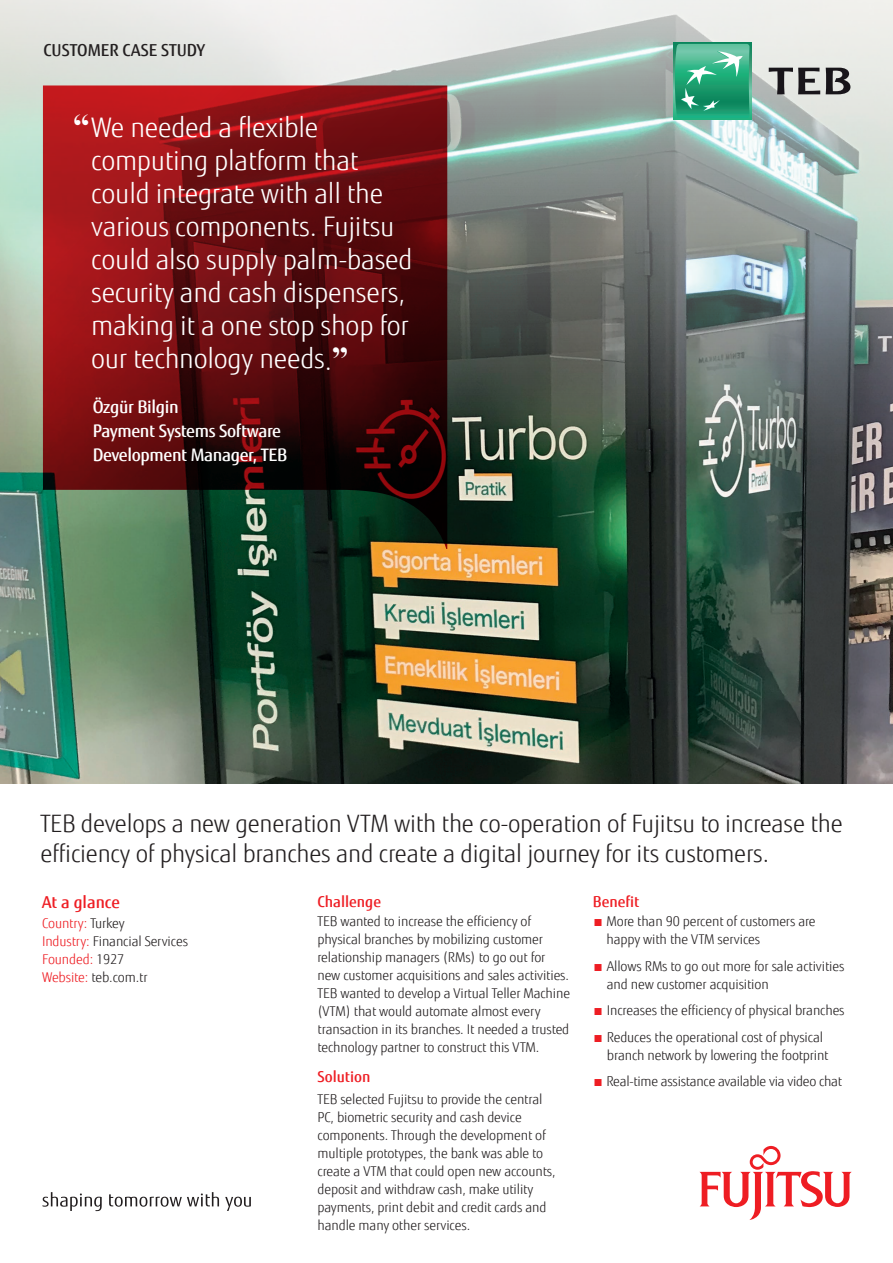
<style>
.page{position:relative;width:893px;height:1263px;background:#fff}
.page>*{position:absolute;margin:0;border:0;box-sizing:border-box;transform-origin:0 0}
.t1{font:300 27px/33px "Fujitsu Sans";letter-spacing:-.01em;color:#fff}
.t2{font:300 24px/30px "Fujitsu Sans";letter-spacing:-.01em;color:#231f20}
.t3{font:500 17.25px/24px "Fujitsu Sans";letter-spacing:-.02em;color:#fff}
.Bullet{font:500 16.5px "Fujitsu Sans";color:#231f20}
.Bullet-2{font:500 16.5px "Fujitsu Sans";color:#ee1d23}
.Bullet-3{font:500 15px "Fujitsu Sans";color:#ee1d23}
.Bullet-4{font:300 13.5px/18px "Fujitsu Sans";letter-spacing:-.01em;color:#231f20}
.Bullet-5{font:300 13.5px "Fujitsu Sans";letter-spacing:-.01em;color:#ee1d23}
.s1{font-family:"Times New Roman";font-weight:700;font-size:33px}
.s2{color:#231f20}
.s3{color:#ee1d23}
</style>
<div class="page">
<img style="left:0;top:460px;width:893px;height:323px">
<img style="left:0;top:0;width:893px;height:460px">
<svg style="left:699px;top:1146px;width:153px;height:74px"></svg>
<svg style="left:43px;top:1192px;width:59px;height:19px"></svg>
<svg style="left:109px;top:1192px;width:110px;height:15px"></svg>
<svg style="left:225px;top:1197px;width:26px;height:14px"></svg>
<svg style="left:43px;top:85px;width:404px;height:464px;background:#631716"></svg>
<svg style="left:673px;top:43px;width:78px;height:76px"></svg>
<svg style="left:675px;top:44px;width:74px;height:74px;background:#3fb088"></svg>
<svg style="left:769px;top:68px;width:51px;height:26px"></svg>
<svg style="left:826px;top:68px;width:24px;height:26px"></svg>
<p class="Bullet" style="left:44px;top:39px;width:163px">CUSTOMER CASE STUDY</p>
<p class="t1" style="left:91px;top:111px;width:323px;text-indent:-18px"><span class="s1">“</span>We needed a flexible computing platform that could integrate with all the various components. Fujitsu could also supply palm-based security and cash dispensers, making it a one stop shop for our technology needs.<span class="s1">”</span></p>
<p class="t3" style="left:93px;top:394px;width:196px">Özgür Bilgin<br>Payment Systems Software<br>Development Manager, TEB</p>
<p class="t2" style="left:40px;top:809px;width:804px">TEB develops a new generation VTM with the co-operation of Fujitsu to increase the efficiency of physical branches and create a digital journey for its customers.</p>
<p class="Bullet-2" style="left:42px;top:892px;width:80px">At a glance</p>
<p class="Bullet-5" style="left:42px;top:914px;width:84px">Country: <span class="s2">Turkey</span></p>
<p class="Bullet-4" style="left:42px;top:932px;width:148px"><span class="s3">Industry:</span> Financial Services</p>
<p class="Bullet-5" style="left:42px;top:950px;width:84px">Founded: <span class="s2">1927</span></p>
<p class="Bullet-4" style="left:42px;top:968px;width:107px"><span class="s3">Website:</span> teb.com.tr</p>
<p class="Bullet-3" style="left:317px;top:892px;width:65px">Challenge</p>
<p class="Bullet-4" style="left:317px;top:913px;width:254px">TEB wanted to increase the efficiency of physical branches by mobilizing customer relationship managers (RMs) to go out for new customer acquisitions and sales activities.<br>TEB wanted to develop a Virtual Teller Machine (VTM) that would automate almost every transaction in its branches. It needed a trusted technology partner to construct this VTM.</p>
<p class="Bullet-3" style="left:317px;top:1067px;width:55px">Solution</p>
<p class="Bullet-4" style="left:317px;top:1090px;width:240px">TEB selected Fujitsu to provide the central PC, biometric security and cash device components. Through the development of multiple prototypes, the bank was able to create a VTM that could open new accounts, deposit and withdraw cash, make utility payments, print debit and credit cards and handle many other services.</p>
<p class="Bullet-3" style="left:593px;top:892px;width:48px">Benefit</p>
<p class="Bullet-4" style="left:607px;top:913px;width:211px;text-indent:-14px"><span class="s3">■</span> More than 90 percent of customers are happy with the VTM services</p>
<p class="Bullet-4" style="left:607px;top:957px;width:239px;text-indent:-14px"><span class="s3">■</span> Allows RMs to go out more for sale activities and new customer acquisition</p>
<p class="Bullet-4" style="left:593px;top:1002px;width:253px"><span class="s3">■</span> Increases the efficiency of physical branches</p>
<p class="Bullet-4" style="left:607px;top:1028px;width:223px;text-indent:-14px"><span class="s3">■</span> Reduces the operational cost of physical branch network by lowering the footprint</p>
<p class="Bullet-4" style="left:593px;top:1073px;width:251px"><span class="s3">■</span> Real-time assistance available via video chat</p>
</div>
